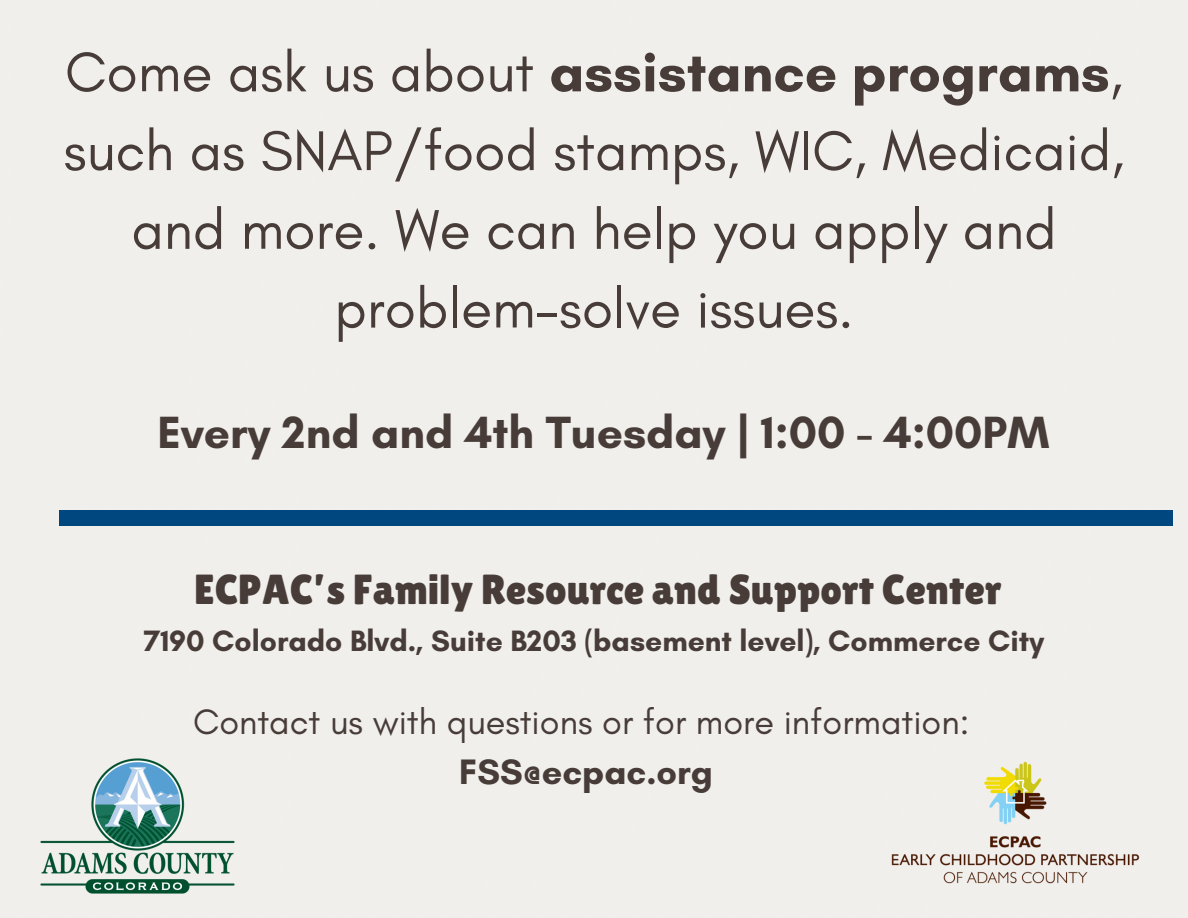
<style>
.page{position:relative;width:1188px;height:918px;background:#fff}
.page>*{position:absolute;margin:0;border:0;box-sizing:border-box;transform-origin:0 0}
.t1{font:57px/78.6px "Glacial Indifference";color:#473c38;text-align:center}
.t2{font:700 45.9px "Glacial Indifference";color:#473c38}
.t3{font:42px "Lilita One";color:#473c38}
.t4{font:36px/49.5px "Glacial Indifference";color:#473c38;text-align:center}
.t5{font:700 30px "Glacial Indifference";color:#473c38}
.s1{font-weight:700}
</style>
<div class="page">
<img style="left:878px;top:749px;width:275px;height:153px">
<div style="left:59px;top:510px;width:1114px;height:16px;background:#00467f"></div>
<img style="left:40px;top:757px;width:196px;height:138px">
<h1 class="t1" style="left:64px;top:32px;width:1062px">Come ask us about <span class="s1">assistance programs</span>, such as SNAP/food stamps, WIC, Medicaid, and more. We can help you apply and problem-solve issues.</h1>
<h3 class="t2" style="left:158px;top:405px;width:893px">Every 2nd and 4th Tuesday | 1:00 - 4:00PM</h3>
<h2 class="t3" style="left:194px;top:565px;width:809px">ECPAC’s Family Resource and Support Center</h2>
<p class="t5" style="left:144px;top:622px;width:902px">7190 Colorado Blvd., Suite B203 (basement level), Commerce City</p>
<p class="t4" style="left:193px;top:697px;width:778px">Contact us with questions or for more information:<br><span class="s1">FSS@ecpac.org</span></p>
</div>
